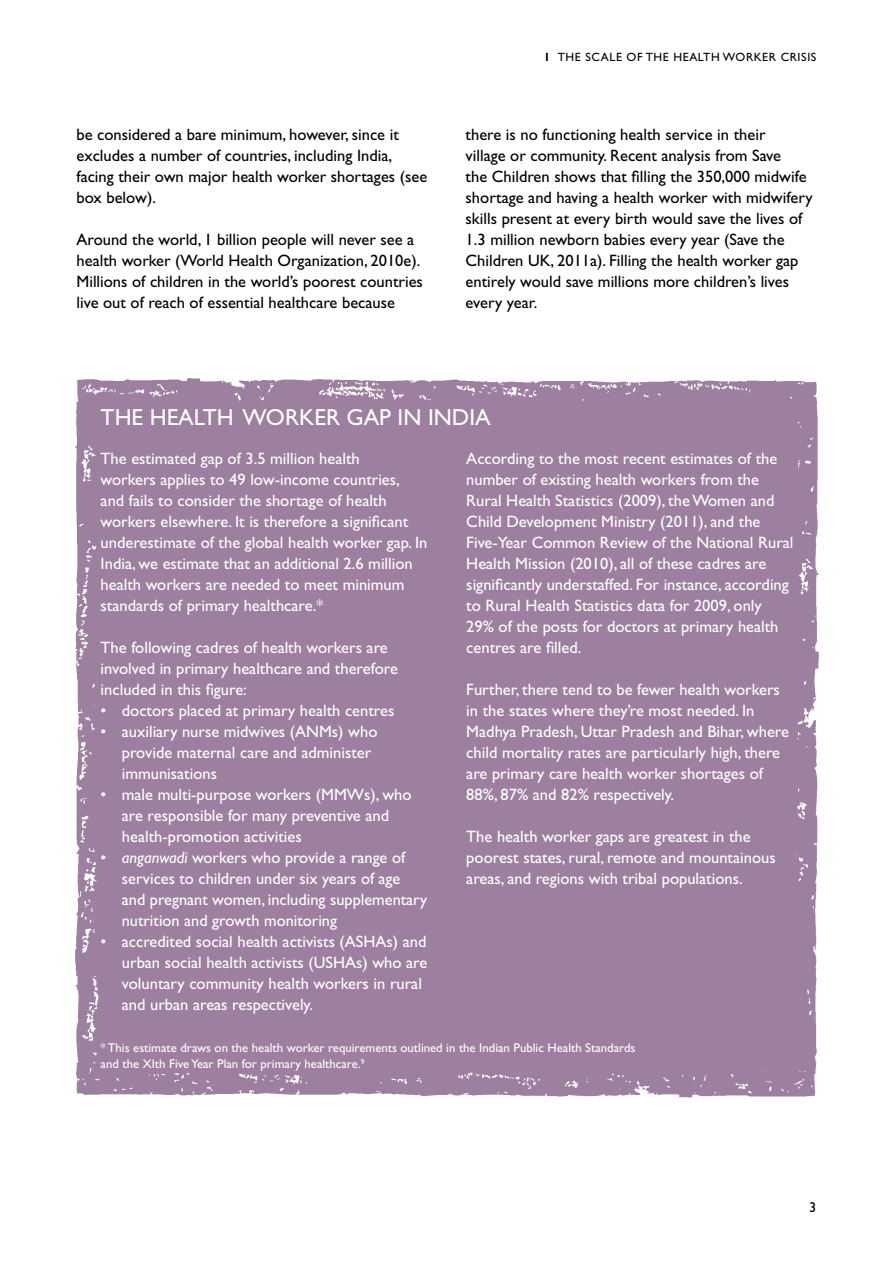
<style>
.page{position:relative;width:893px;height:1263px;background:#fff}
.page>*{position:absolute;margin:0;border:0;box-sizing:border-box;transform-origin:0 0}
.t1{font:23.25px "Gill Sans";color:#fff}
.t2{font:16.5px/21px "Gill Sans";color:#fff}
.t3{font:16.5px/21px "Gill Sans";color:#000}
.t4{font:14.25px "Gill Sans";color:#000}
.t5{font:12.75px/15.8px "Gill Sans";color:#fff}
.t6{font:12px "Gill Sans";letter-spacing:.05em;color:#000}
.s1{font-weight:700}
.s2{font-style:italic}
</style>
<div class="page">
<div style="left:75px;top:378px;width:749px;height:590px;background:#9d809f"></div>
<div style="left:75px;top:968px;width:742px;height:130px;background:#9d809f"></div>
<p class="t3" style="left:77px;top:124px;width:352px">be considered a bare minimum, however, since it excludes a number of countries, including India, facing their own major health worker shortages (see box below).</p>
<p class="t3" style="left:77px;top:229px;width:348px">Around the world, 1 billion people will never see a health worker (World Health Organization, 2010e).<br>Millions of children in the world’s poorest countries live out of reach of essential healthcare because</p>
<p class="t6" style="left:544px;top:50px;width:274px"><span class="s1">1</span> The scale of the health worker crisis</p>
<p class="t3" style="left:466px;top:124px;width:348px">there is no functioning health service in their<br>village or community. Recent analysis from Save<br>the Children shows that filling the 350,000 midwife shortage and having a health worker with midwifery skills present at every birth would save the lives of 1.3 million newborn babies every year (Save the Children UK, 2011a). Filling the health worker gap entirely would save millions more children’s lives every year.</p>
<h1 class="t1" style="left:101px;top:404px;width:392px">The health worker gap in India</h1>
<p class="t2" style="left:101px;top:448px;width:328px">The estimated gap of 3.5 million health<br>workers applies to 49 low-income countries, and fails to consider the shortage of health workers elsewhere. It is therefore a significant underestimate of the global health worker gap. In India, we estimate that an additional 2.6 million health workers are needed to meet minimum standards of primary healthcare.*</p>
<p class="t2" style="left:101px;top:637px;width:299px">The following cadres of health workers are involved in primary healthcare and therefore included in this figure:</p>
<p class="t2" style="left:101px;top:700px;width:295px">• doctors placed at primary health centres</p>
<p class="t2" style="left:122px;top:721px;width:257px;text-indent:-21px">• auxiliary nurse midwives (ANMs) who provide maternal care and administer immunisations</p>
<p class="t2" style="left:122px;top:784px;width:291px;text-indent:-21px">• male multi-purpose workers (MMWs), who are responsible for many preventive and health-promotion activities</p>
<p class="t2" style="left:122px;top:847px;width:307px;text-indent:-21px">• <span class="s2">anganwadi</span> workers who provide a range of services to children under six years of age and pregnant women, including supplementary nutrition and growth monitoring</p>
<p class="t2" style="left:122px;top:931px;width:307px;text-indent:-21px">• accredited social health activists (ASHAs) and urban social health activists (USHAs) who are voluntary community health workers in rural and urban areas respectively.</p>
<p class="t2" style="left:466px;top:448px;width:329px">According to the most recent estimates of the number of existing health workers from the Rural Health Statistics (2009), the Women and Child Development Ministry (2011), and the Five-Year Common Review of the National Rural Health Mission (2010), all of these cadres are significantly understaffed. For instance, according to Rural Health Statistics data for 2009, only<br>29% of the posts for doctors at primary health centres are filled.</p>
<p class="t2" style="left:466px;top:679px;width:324px">Further, there tend to be fewer health workers in the states where they’re most needed. In Madhya Pradesh, Uttar Pradesh and Bihar, where child mortality rates are particularly high, there are primary care health worker shortages of 88%, 87% and 82% respectively.</p>
<p class="t2" style="left:466px;top:826px;width:311px">The health worker gaps are greatest in the poorest states, rural, remote and mountainous areas, and regions with tribal populations.</p>
<p class="t5" style="left:101px;top:1040px;width:536px">* This estimate draws on the health worker requirements outlined in the Indian Public Health Standards and the XIth Five Year Plan for primary healthcare.<sup>9</sup></p>
<p class="t4" style="left:809px;top:1199px;width:9px">3</p>
</div>
